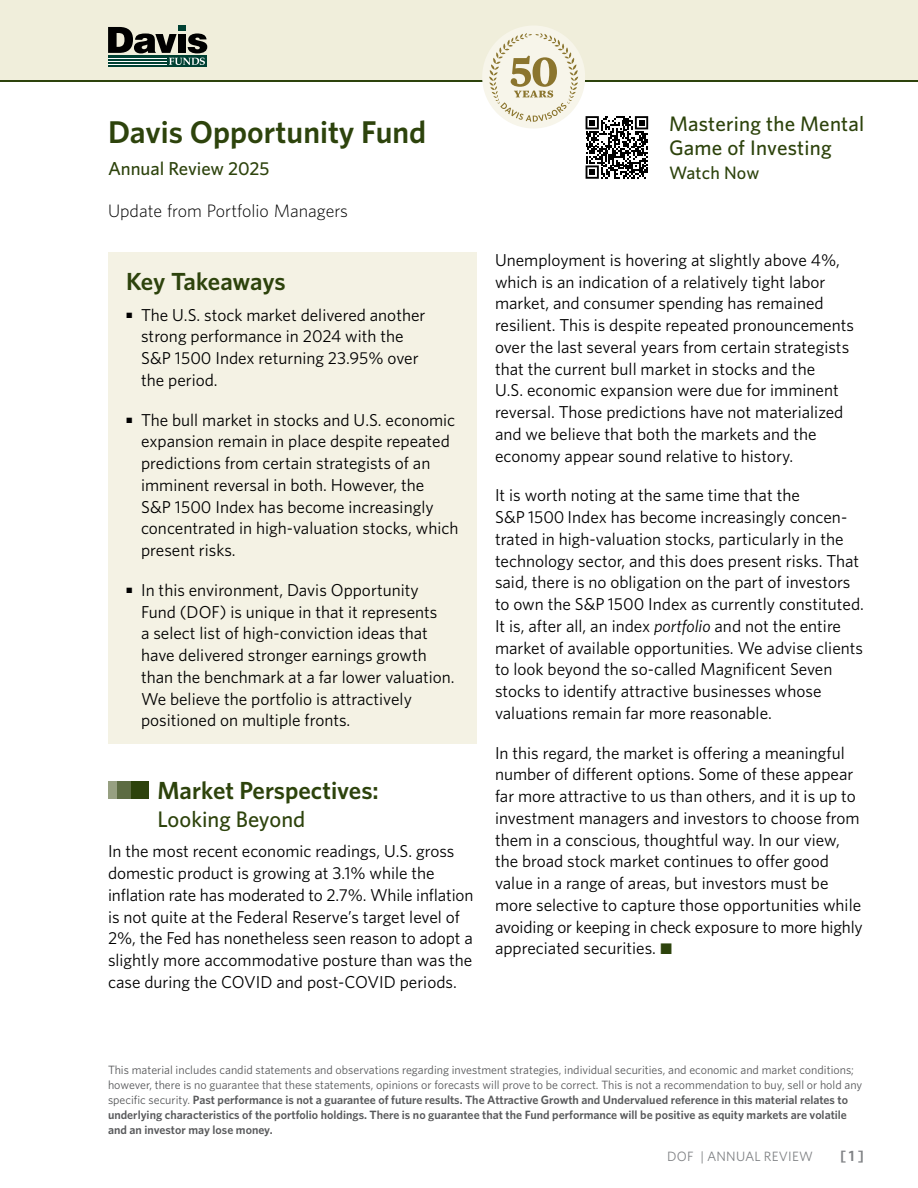
<style>
.page{position:relative;width:918px;height:1188px;background:#fff}
.page>*{position:absolute;margin:0;border:0;box-sizing:border-box;transform-origin:0 0}
.t1{font:600 31.5px "Whitney";color:#2d430c}
.LC_Heading_4{font:600 24.75px "Whitney";color:#2d430c}
.t2{font:500 22.5px "Whitney";color:#2d430c}
.t3{font:500 21px/24px "Whitney";letter-spacing:.01em;color:#2d430c}
.t4{font:500 18.75px "Whitney";color:#2d430c}
.LC_Heading_1{font:300 18px "Whitney";color:#000}
.t5{font:500 18px "Whitney";letter-spacing:.01em;color:#2d430c}
.LC_Body{font:17.25px/21.8px "Whitney";color:#000}
.t6{font:600 15px "Whitney";color:#808285}
.t7{font:13.5px "Whitney";letter-spacing:.015em;color:#808285}
.Footnote_first{font:12px/15px "Whitney";color:#58595b}
.s1{font-style:italic}
.s2{font-family:"Mercury Text G1";color:#2d430c}
.s3{font-weight:600}
</style>
<div class="page">
<div style="left:0;top:0;width:918px;height:80px;background:#f0eedb"></div>
<hr style="left:0;top:80px;width:918px;height:2px;background:#2d430c">
<div style="left:178px;top:25px;width:8px;height:6px;background:#004133"></div>
<div style="left:108px;top:56px;width:99px;height:11px;background:#004133"></div>
<svg style="left:108px;top:27px;width:99px;height:38px"></svg>
<hr style="left:108px;top:58px;width:59px;height:1px;background:#fff">
<hr style="left:108px;top:61px;width:59px;height:1px;background:#fff">
<hr style="left:108px;top:64px;width:59px;height:1px;background:#fff">
<div style="left:131px;top:781px;width:18px;height:18px;background:#2d430c"></div>
<div style="left:117px;top:781px;width:13px;height:18px;background:#5d6c42"></div>
<div style="left:108px;top:781px;width:9px;height:18px;background:#97a081"></div>
<div style="left:108px;top:252px;width:369px;height:492px;background:#f4f2e4"></div>
<svg style="left:482px;top:26px;width:166px;height:153px"></svg>
<p class="t1" style="left:108px;top:111px;width:320px">Davis Opportunity Fund</p>
<h2 class="t4" style="left:108px;top:156px;width:163px">Annual Review 2025</h2>
<p class="LC_Heading_1" style="left:108px;top:199px;width:242px">Update from Portfolio Managers</p>
<p class="LC_Heading_4" style="left:126px;top:265px;width:161px">Key Takeaways</p>
<p class="LC_Body" style="left:141px;top:303px;width:286px;text-indent:-15px"><sup>•</sup> The U.S. stock market delivered another strong performance in 2024 with the<br>S&amp;P 1500 Index returning 23.95% over the period.</p>
<p class="LC_Body" style="left:141px;top:408px;width:319px;text-indent:-15px"><sup>•</sup> The bull market in stocks and U.S. economic expansion remain in place despite repeated predictions from certain strategists of an imminent reversal in both. However, the S&amp;P 1500 Index has become increasingly concentrated in high-valuation stocks, which present risks.</p>
<p class="LC_Body" style="left:141px;top:579px;width:315px;text-indent:-15px"><sup>•</sup> In this environment, Davis Opportunity Fund (DOF) is unique in that it represents<br>a select list of high-conviction ideas that have delivered stronger earnings growth than the benchmark at a far lower valuation.<br>We believe the portfolio is attractively positioned on multiple fronts.</p>
<h2 class="LC_Heading_4" style="left:157px;top:774px;width:223px">Market Perspectives:</h2>
<h2 class="t2" style="left:158px;top:804px;width:149px">Looking Beyond</h2>
<h2 class="LC_Body" style="left:108px;top:840px;width:367px">In the most recent economic readings, U.S. gross domestic product is growing at 3.1% while the inflation rate has moderated to 2.7%. While inflation is not quite at the Federal Reserve’s target level of 2%, the Fed has nonetheless seen reason to adopt a slightly more accommodative posture than was the case during the COVID and post-COVID periods.</h2>
<p class="t3" style="left:669px;top:111px;width:197px">Mastering the Mental<br>Game of Investing</p>
<p class="t5" style="left:669px;top:161px;width:92px">Watch Now</p>
<h2 class="LC_Body" style="left:495px;top:249px;width:361px">Unemployment is hovering at slightly above 4%, which is an indication of a relatively tight labor market, and consumer spending has remained resilient. This is despite repeated pronouncements over the last several years from certain strategists that the current bull market in stocks and the<br>U.S. economic expansion were due for imminent reversal. Those predictions have not materialized and we believe that both the markets and the economy appear sound relative to history.</h2>
<h2 class="LC_Body" style="left:495px;top:484px;width:370px">It is worth noting at the same time that the<br>S&amp;P 1500 Index has become increasingly concen&shy;trated in high-valuation stocks, particularly in the technology sector, and this does present risks. That said, there is no obligation on the part of investors to own the S&amp;P 1500 Index as currently constituted.<br>It is, after all, an index <span class="s1">portfolio</span> and not the entire market of available opportunities. We advise clients to look beyond the so-called Magnificent Seven stocks to identify attractive businesses whose valuations remain far more reasonable.</h2>
<h2 class="LC_Body" style="left:495px;top:741px;width:369px">In this regard, the market is offering a meaningful number of different options. Some of these appear far more attractive to us than others, and it is up to investment managers and investors to choose from them in a conscious, thoughtful way. In our view, the broad stock market continues to offer good value in a range of areas, but investors must be more selective to capture those opportunities while avoiding or keeping in check exposure to more highly appreciated securities. <span class="s2">•</span></h2>
<p class="Footnote_first" style="left:108px;top:1062px;width:756px">This material includes candid statements and observations regarding investment strategies, individual securities, and economic and market conditions; however, there is no guarantee that these statements, opinions or forecasts will prove to be correct. This is not a recommendation to buy, sell or hold any specific security. <span class="s3">Past performance is not a guarantee of future results. The Attractive Growth and Undervalued reference in this material relates to underlying characteristics of the portfolio holdings. There is no guarantee that the Fund performance will be positive as equity markets are volatile and an investor may lose money.</span></p>
<p class="t7" style="left:667px;top:1147px;width:147px">DOF | ANNUAL REVIEW</p>
<p class="t6" style="left:840px;top:1146px;width:25px">[ 1 ]</p>
</div>
